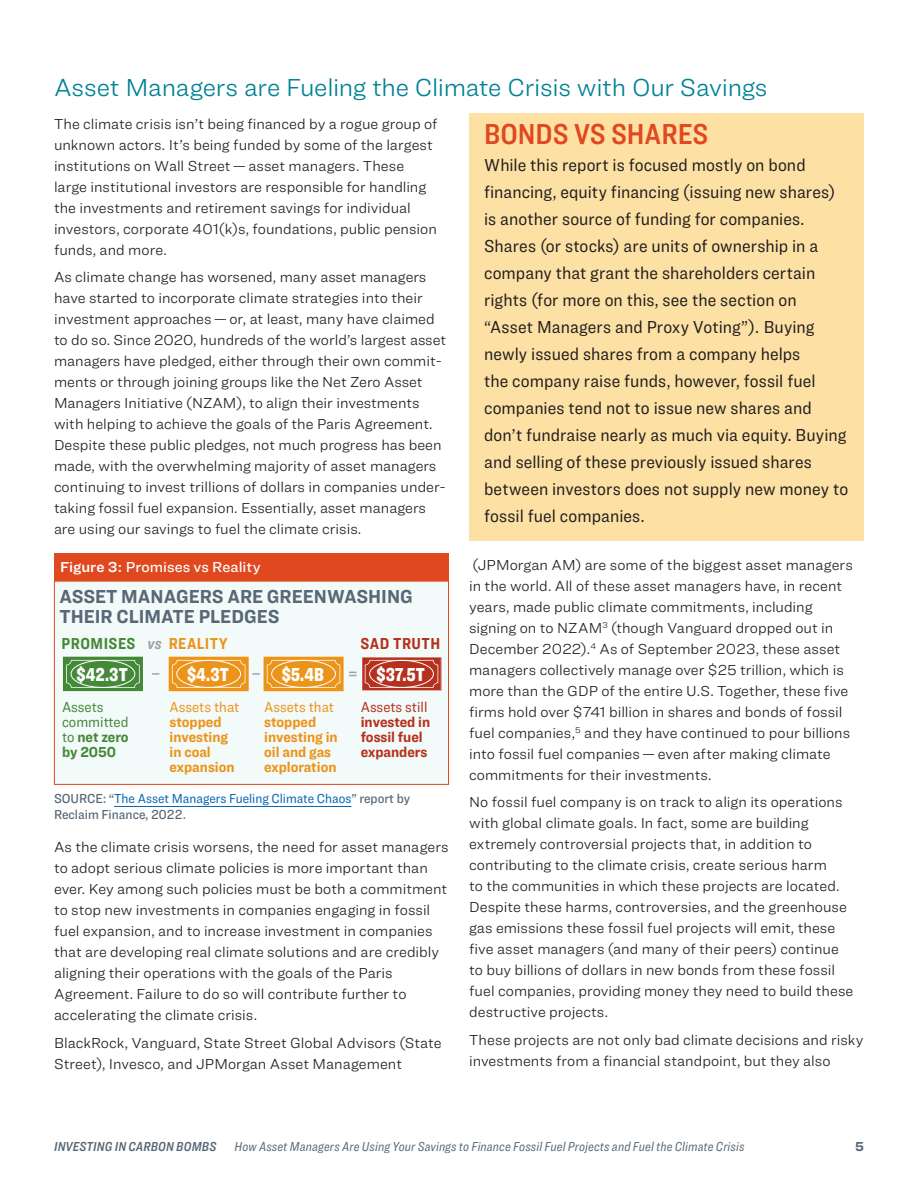
<style>
.page{position:relative;width:918px;height:1188px;background:#fff}
.page>*{position:absolute;margin:0;border:0;box-sizing:border-box;transform-origin:0 0}
.t1{font:30px "Ringside Condensed Semi";color:#e0481f}
._2020_First_level__No___TOC__span{font:300 25.5px "Ringside";letter-spacing:-.01em;color:#008195}
.t2{font:700 19.5px/19.2px "Ringside Narrow";color:#586876}
.t3{font:900 19.5px "Ringside Compressed";color:#fff}
.t4{font:18px/27px "Ringside Narrow";letter-spacing:.005em;color:#231f20}
.t5{font:700 16.5px "Ringside Condensed";letter-spacing:.03em;color:#ec941a}
.t6{font:700 16.5px "Ringside Condensed";letter-spacing:.03em;color:#b5311d}
.t7{font:700 16.5px "Ringside Condensed";letter-spacing:.03em;color:#448938}
._2020_Body{font:300 15px/21px "Ringside";color:#231f20}
.t8{font:700 15px/15px "Ringside Narrow";color:#ec941a}
.t9{font:700 15px/15px "Ringside Narrow";color:#b5311d}
.t10{font:15px/15px "Ringside Narrow";color:#448938}
._2020_Figure_head{font:500 15px "Ringside";letter-spacing:.005em;color:#fff}
.t11{font:italic 13.5px "Ringside Condensed";letter-spacing:.01em;color:#586876}
._2020_Photo_caption{font:500 13.5px/15.8px "Ringside Narrow";color:#586876}
.t12{font:13.5px "Ringside Condensed Semi Ital";letter-spacing:.01em;color:#586876}
.t13{font:700 13.5px "Ringside";color:#586876}
.s1{font-family:"Ringside Regular Semi";font-weight:400}
.s2{font-style:italic;color:#9da3ad}
.s3{font-weight:700}
.s4{font-weight:400}
.s5{font-weight:400;color:#0166b3}
</style>
<div class="page">
<div style="left:54px;top:554px;width:395px;height:27px;background:#e0481f"></div>
<hr style="left:114px;top:806px;width:237px;height:1px;background:#0166b3">
<div style="left:54px;top:581px;width:394px;height:203px;background:#f3fafa"></div>
<svg style="left:62px;top:656px;width:82px;height:36px;background:#5d9953"></svg>
<div style="left:71px;top:660px;width:64px;height:28px;border:1px solid #fff;border-radius:50%"></div>
<svg style="left:152px;top:673px;width:7px;height:2px"></svg>
<svg style="left:168px;top:656px;width:274px;height:36px;background:#e19653"></svg>
<div style="left:54px;top:581px;width:395px;height:204px;border:1px solid #e0481f"></div>
<div style="left:469px;top:114px;width:395px;height:49px;background:#fde1a4"></div>
<div style="left:469px;top:141px;width:395px;height:399px;background:#fde1a4"></div>
<p class="_2020_First_level__No___TOC__span" style="left:54px;top:69px;width:715px">Asset Managers are Fueling the Climate Crisis with Our Savings</p>
<p class="_2020_Body" style="left:54px;top:113px;width:385px">The climate crisis isn’t being financed by a rogue group of unknown actors. It’s being funded by some of the largest institutions on Wall Street — asset managers. These large institutional investors are responsible for handling the investments and retirement savings for individual investors, corporate 401(k)s, foundations, public pension funds, and more.</p>
<p class="_2020_Body" style="left:54px;top:266px;width:394px">As climate change has worsened, many asset managers have started to incorporate climate strategies into their investment approaches — or, at least, many have claimed to do so. Since 2020, hundreds of the world’s largest asset managers have pledged, either through their own commit&shy;ments or through joining groups like the Net Zero Asset Managers Initiative (NZAM), to align their investments with helping to achieve the goals of the Paris Agreement.<br>Despite these public pledges, not much progress has been made, with the overwhelming majority of asset managers continuing to invest trillions of dollars in companies under&shy;taking fossil fuel expansion. Essentially, asset managers are using our savings to fuel the climate crisis.</p>
<p class="_2020_Figure_head" style="left:60px;top:556px;width:202px"><span class="s1">Figure 3:</span> Promises vs Reality</p>
<p class="t2" style="left:59px;top:587px;width:355px">ASSET MANAGERS ARE GREENWASHING<br>THEIR CLIMATE PLEDGES</p>
<p class="t5" style="left:148px;top:631px;width:82px"><span class="s2">vs</span> REALITY</p>
<p class="t6" style="left:360px;top:631px;width:81px">SAD TRUTH</p>
<p class="t1" style="left:484px;top:113px;width:226px">BONDS VS SHARES</p>
<p class="t4" style="left:484px;top:151px;width:366px">While this report is focused mostly on bond financing, equity financing (issuing new shares) is another source of funding for companies.<br>Shares (or stocks) are units of ownership in a company that grant the shareholders certain rights (for more on this, see the section on “Asset Managers and Proxy Voting”). Buying newly issued shares from a company helps<br>the company raise funds, however, fossil fuel companies tend not to issue new shares and don’t fundraise nearly as much via equity. Buying and selling of these previously issued shares between investors does not supply new money to fossil fuel companies.</p>
<p class="_2020_Body" style="left:469px;top:554px;width:385px">(JPMorgan AM) are some of the biggest asset managers in the world. All of these asset managers have, in recent years, made public climate commitments, including signing on to NZAM<sup>3</sup> (though Vanguard dropped out in December 2022).<sup>4</sup> As of September 2023, these asset managers collectively manage over $25 trillion, which is more than the GDP of the entire U.S. Together, these five firms hold over $741 billion in shares and bonds of fossil fuel companies,<sup>5</sup> and they have continued to pour billions into fossil fuel companies — even after making climate commitments for their investments.</p>
<p class="_2020_Body" style="left:469px;top:792px;width:386px">No fossil fuel company is on track to align its operations with global climate goals. In fact, some are building extremely controversial projects that, in addition to contributing to the climate crisis, create serious harm<br>to the communities in which these projects are located.<br>Despite these harms, controversies, and the greenhouse gas emissions these fossil fuel projects will emit, these five asset managers (and many of their peers) continue to buy billions of dollars in new bonds from these fossil fuel companies, providing money they need to build these destructive projects.</p>
<p class="_2020_Body" style="left:469px;top:1029px;width:396px">These projects are not only bad climate decisions and risky investments from a financial standpoint, but they also</p>
<p class="t7" style="left:62px;top:631px;width:75px">PROMISES</p>
<p class="t3" style="left:77px;top:660px;width:53px">$42.3T</p>
<p class="t3" style="left:187px;top:660px;width:43px">$4.3T</p>
<p class="t3" style="left:282px;top:660px;width:44px">$5.4B</p>
<p class="t3" style="left:377px;top:660px;width:50px">$37.5T</p>
<p class="t10" style="left:62px;top:699px;width:68px">Assets committed to <span class="s3">net zero by 2050</span></p>
<p class="t8" style="left:170px;top:699px;width:71px"><span class="s4">Assets that </span>stopped investing in coal expansion</p>
<p class="t8" style="left:264px;top:699px;width:75px"><span class="s4">Assets that </span>stopped investing in oil and gas exploration</p>
<p class="t9" style="left:361px;top:699px;width:71px"><span class="s4">Assets still </span>invested in fossil fuel expanders</p>
<p class="_2020_Photo_caption" style="left:54px;top:791px;width:358px">SOURCE: “<span class="s5">The Asset Managers Fueling Climate Chaos</span>” report by<br>Reclaim Finance, 2022.</p>
<p class="_2020_Body" style="left:54px;top:837px;width:396px">As the climate crisis worsens, the need for asset managers to adopt serious climate policies is more important than ever. Key among such policies must be both a commitment to stop new investments in companies engaging in fossil fuel expansion, and to increase investment in companies that are developing real climate solutions and are credibly aligning their operations with the goals of the Paris Agreement. Failure to do so will contribute further to accelerating the climate crisis.</p>
<p class="_2020_Body" style="left:54px;top:1032px;width:389px">BlackRock, Vanguard, State Street Global Advisors (State<br>Street), Invesco, and JPMorgan Asset Management</p>
<p class="t12" style="left:54px;top:1137px;width:164px">INVESTING IN CARBON BOMBS</p>
<p class="t11" style="left:234px;top:1137px;width:511px">How Asset Managers Are Using Your Savings to Finance Fossil Fuel Projects and Fuel the Climate Crisis</p>
<p class="t13" style="left:855px;top:1136px;width:10px">5</p>
</div>
